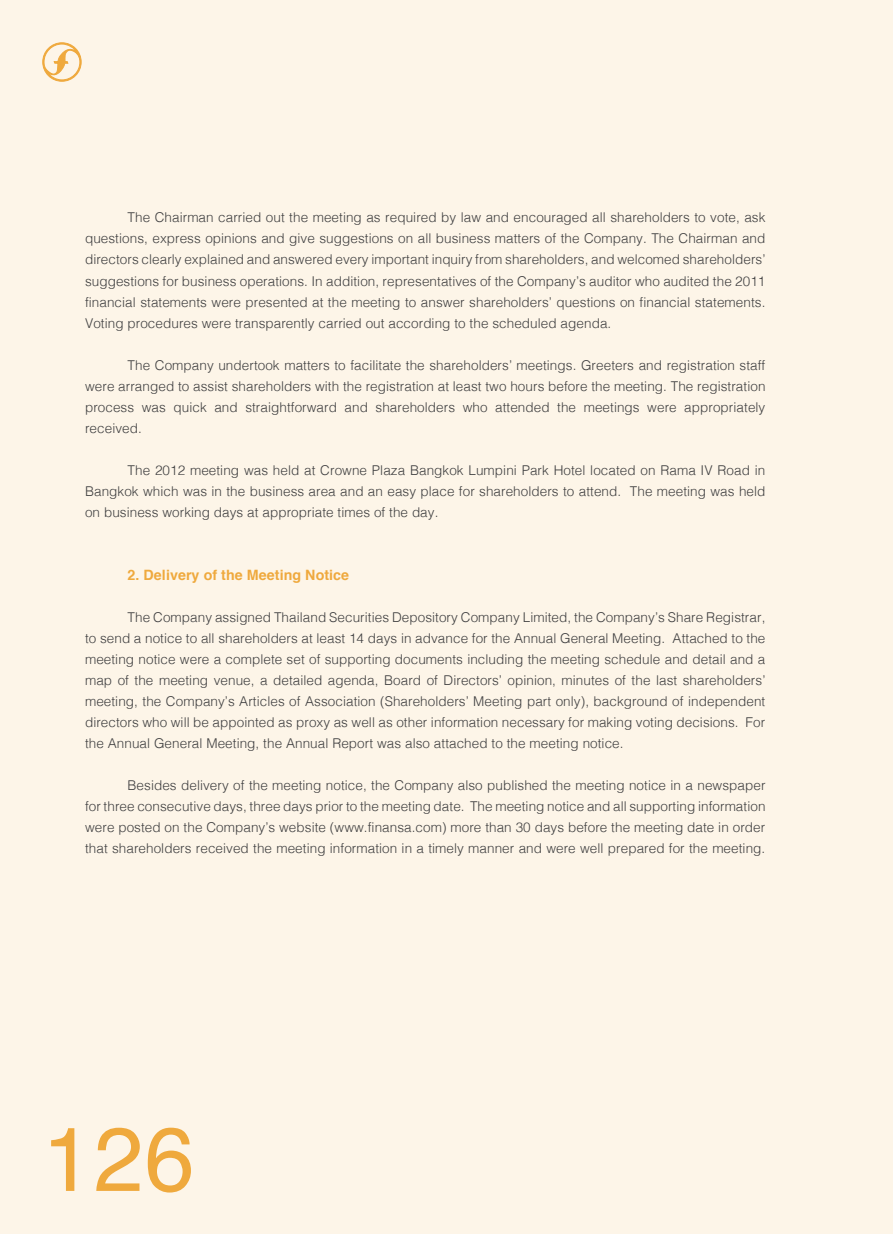
<style>
.page{position:relative;width:893px;height:1234px;background:#fff}
.page>*{position:absolute;margin:0;border:0;box-sizing:border-box;transform-origin:0 0}
.t1{font:90px "Helvetica";color:#efa93d}
.t2{font:700 14.25px "Helvetica";letter-spacing:.005em;color:#efa93d}
.t3{font:300 13.5px/21px "Helvetica";letter-spacing:.005em;color:#3f3f40;text-align:justify}
</style>
<div class="page">
<div style="left:0;top:0;width:893px;height:1233px;background:#fdf5e8"></div>
<svg style="left:42px;top:42px;width:40px;height:40px"></svg>
<p class="t3" style="left:85px;top:207px;width:682px;text-indent:43px">The Chairman carried out the meeting as required by law and encouraged all shareholders to vote, ask questions, express opinions and give suggestions on all business matters of the Company. The Chairman and directors clearly explained and answered every important inquiry from shareholders, and welcomed shareholders’ suggestions for business operations. In addition, representatives of the Company’s auditor who audited the 2011 financial statements were presented at the meeting to answer shareholders’ questions on financial statements.<br>Voting procedures were transparently carried out according to the scheduled agenda.</p>
<p class="t3" style="left:85px;top:354px;width:682px;text-indent:43px">The Company undertook matters to facilitate the shareholders’ meetings. Greeters and registration staff were arranged to assist shareholders with the registration at least two hours before the meeting. The registration process was quick and straightforward and shareholders who attended the meetings were appropriately received.</p>
<p class="t3" style="left:85px;top:459px;width:682px;text-indent:43px">The 2012 meeting was held at Crowne Plaza Bangkok Lumpini Park Hotel located on Rama IV Road in Bangkok which was in the business area and an easy place for shareholders to attend. The meeting was held on business working days at appropriate times of the day.</p>
<p class="t2" style="left:128px;top:563px;width:223px">2. Delivery of the Meeting Notice</p>
<p class="t3" style="left:85px;top:606px;width:682px;text-indent:43px">The Company assigned Thailand Securities Depository Company Limited, the Company’s Share Registrar, to send a notice to all shareholders at least 14 days in advance for the Annual General Meeting. Attached to the meeting notice were a complete set of supporting documents including the meeting schedule and detail and a map of the meeting venue, a detailed agenda, Board of Directors’ opinion, minutes of the last shareholders’ meeting, the Company’s Articles of Association (Shareholders’ Meeting part only), background of independent directors who will be appointed as proxy as well as other information necessary for making voting decisions. For the Annual General Meeting, the Annual Report was also attached to the meeting notice.</p>
<p class="t3" style="left:85px;top:774px;width:682px;text-indent:43px">Besides delivery of the meeting notice, the Company also published the meeting notice in a newspaper for three consecutive days, three days prior to the meeting date. The meeting notice and all supporting information were posted on the Company’s website (www.finansa.com) more than 30 days before the meeting date in order that shareholders received the meeting information in a timely manner and were well prepared for the meeting.</p>
<h1 class="t1" style="left:43px;top:1089px;width:153px">126</h1>
</div>
